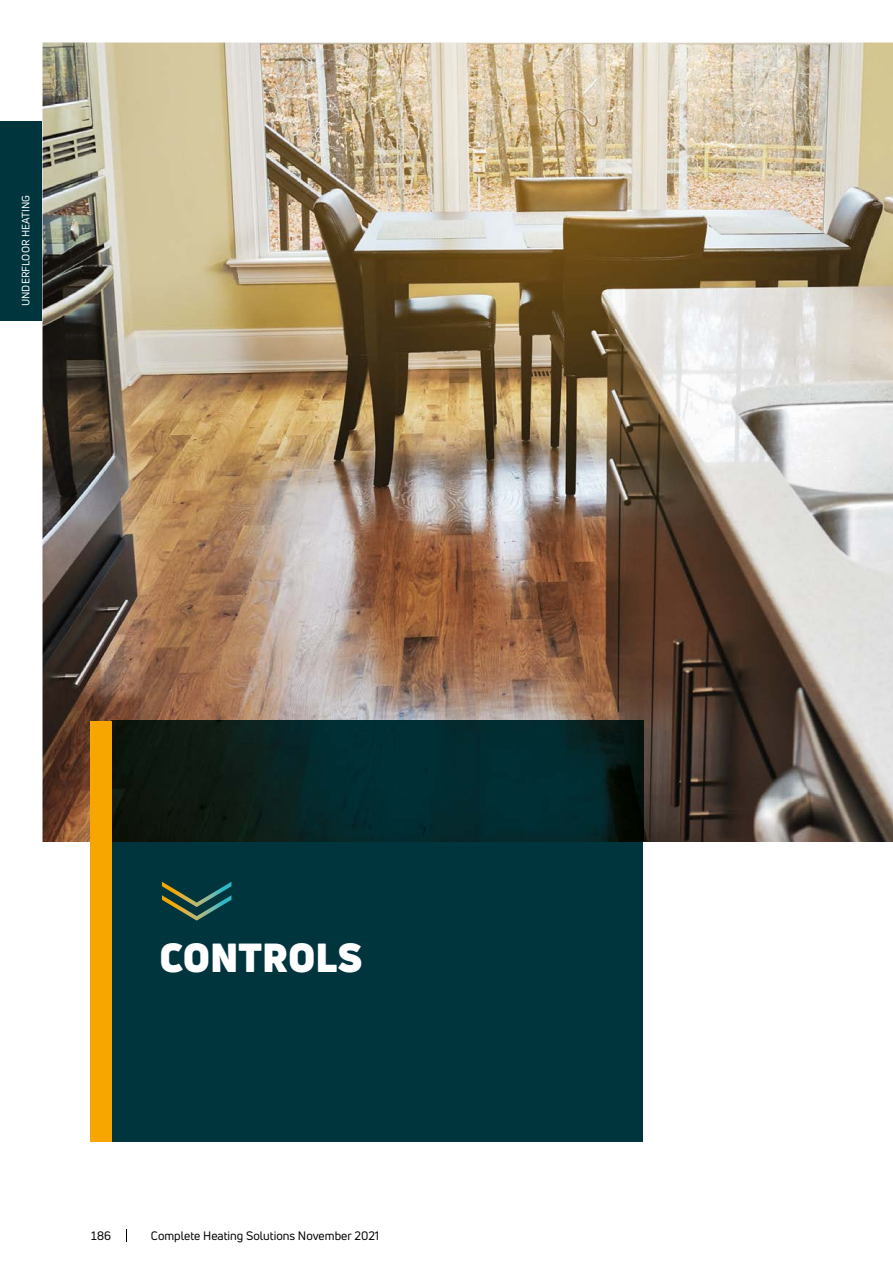
<style>
.page{position:relative;width:893px;height:1263px;background:#fff}
.page>*{position:absolute;margin:0;border:0;box-sizing:border-box;transform-origin:0 0}
.t1{font:900 39.75px "Uni Neue";color:#fff}
.t2{font:12px "Uni Neue";color:#000}
.t3{font:10.5px "Uni Neue";color:#fff}
</style>
<div class="page">
<div style="left:0;top:121px;width:43px;height:200px;background:#00353e"></div>
<svg style="left:126px;top:1229px;width:1px;height:13px"></svg>
<img style="left:43px;top:43px;width:850px;height:799px">
<div style="left:112px;top:842px;width:531px;height:300px;background:#00353e"></div>
<img style="left:112px;top:721px;width:531px;height:121px">
<svg style="left:162px;top:882px;width:69px;height:38px"></svg>
<div style="left:90px;top:721px;width:22px;height:421px;background:#f7a600"></div>
<p class="t3" style="left:19px;top:306px;width:113px;rotate:-90deg">UNDERFLOOR HEATING</p>
<h1 class="t1" style="left:159px;top:929px;width:205px">CONTROLS</h1>
<p class="t2" style="left:90px;top:1228px;width:22px">186</p>
<p class="t2" style="left:151px;top:1228px;width:230px">Complete Heating Solutions November 2021</p>
</div>
